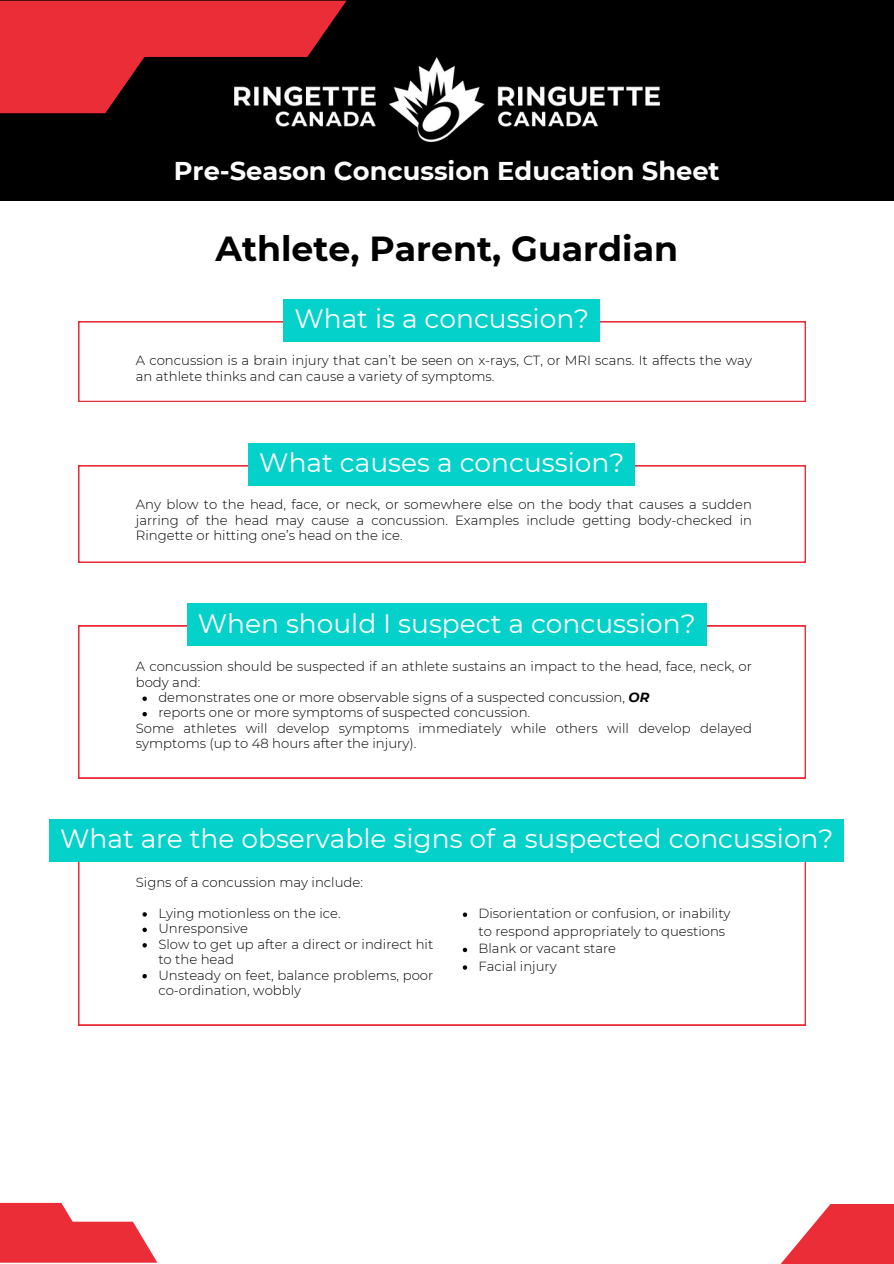
<style>
.page{position:relative;width:894px;height:1264px;background:#fff}
.page>*{position:absolute;margin:0;border:0;box-sizing:border-box;transform-origin:0 0}
.t1{font:700 34.65px "Montserrat";color:#000}
.t2{font:26.4px "Montserrat";color:#fff}
.t3{font:700 25.65px "Montserrat";color:#fdfdfd}
.t4{font:300 13.2px/15.5px "Montserrat";color:#000}
.s1{font-weight:700;font-style:italic}
</style>
<div class="page">
<div style="left:0;top:0;width:893px;height:201px;background:#000"></div>
<svg style="left:0;top:1px;width:346px;height:112px"></svg>
<svg style="left:78px;top:321px;width:727px;height:80px"></svg>
<svg style="left:78px;top:861px;width:727px;height:164px"></svg>
<svg style="left:781px;top:1204px;width:112px;height:59px;fill:#eb2d37"></svg>
<svg style="left:0;top:1202px;width:157px;height:60px"></svg>
<svg style="left:78px;top:625px;width:727px;height:153px"></svg>
<img style="left:235px;top:57px;width:424px;height:84px">
<div style="left:284px;top:299px;width:315px;height:42px;background:#05d1cb"></div>
<div style="left:49px;top:818px;width:794px;height:43px;background:#05d1cb"></div>
<svg style="left:142px;top:912px;width:5px;height:4px"></svg>
<svg style="left:142px;top:927px;width:5px;height:5px"></svg>
<svg style="left:142px;top:943px;width:5px;height:4px"></svg>
<svg style="left:142px;top:974px;width:5px;height:4px"></svg>
<svg style="left:142px;top:696px;width:5px;height:5px"></svg>
<svg style="left:142px;top:712px;width:5px;height:4px"></svg>
<div style="left:187px;top:603px;width:519px;height:42px;background:#05d1cb"></div>
<svg style="left:462px;top:912px;width:5px;height:4px"></svg>
<svg style="left:462px;top:947px;width:5px;height:5px"></svg>
<svg style="left:462px;top:965px;width:5px;height:4px"></svg>
<svg style="left:78px;top:465px;width:727px;height:97px"></svg>
<div style="left:248px;top:443px;width:386px;height:42px;background:#05d1cb"></div>
<p class="t3" style="left:174px;top:156px;width:547px">Pre-Season Concussion Education Sheet</p>
<p class="t1" style="left:215px;top:228px;width:464px">Athlete, Parent, Guardian</p>
<h2 class="t2" style="left:294px;top:303px;width:296px">What is a concussion?</h2>
<p class="t4" style="left:136px;top:353px;width:617px">A concussion is a brain injury that can’t be seen on x-rays, CT, or MRI scans. It affects the way an athlete thinks and can cause a variety of symptoms.</p>
<p class="t2" style="left:259px;top:447px;width:366px">What causes a concussion?</p>
<p class="t4" style="left:136px;top:497px;width:617px;text-align:justify">Any blow to the head, face, or neck, or somewhere else on the body that causes a sudden jarring of the head may cause a concussion. Examples include getting body-checked in Ringette or hitting one’s head on the ice.</p>
<p class="t2" style="left:198px;top:607px;width:499px">When should I suspect a concussion?</p>
<p class="t4" style="left:136px;top:658px;width:617px">A concussion should be suspected if an athlete sustains an impact to the head, face, neck, or body and:</p>
<p class="t4" style="left:158px;top:689px;width:492px">demonstrates one or more observable signs of a suspected concussion, <span class="s1">OR</span></p>
<p class="t4" style="left:158px;top:705px;width:373px">reports one or more symptoms of suspected concussion.</p>
<h3 class="t4" style="left:136px;top:720px;width:617px">Some athletes will develop symptoms immediately while others will develop delayed symptoms (up to 48 hours after the injury).</h3>
<h1 class="t2" style="left:60px;top:822px;width:774px">What are the observable signs of a suspected concussion?</h1>
<h3 class="t4" style="left:136px;top:874px;width:229px">Signs of a concussion may include:</h3>
<p class="t4" style="left:158px;top:905px;width:184px">Lying motionless on the ice.</p>
<h3 class="t4" style="left:158px;top:920px;width:91px">Unresponsive</h3>
<p class="t4" style="left:158px;top:936px;width:276px">Slow to get up after a direct or indirect hit to the head</p>
<h3 class="t4" style="left:158px;top:967px;width:276px">Unsteady on feet, balance problems, poor co-ordination, wobbly</h3>
<p class="t4" style="left:478px;top:904px;width:253px;line-height:17.5px">Disorientation or confusion, or inability to respond appropriately to questions</p>
<p class="t4" style="left:478px;top:940px;width:139px">Blank or vacant stare</p>
<p class="t4" style="left:478px;top:958px;width:80px">Facial injury</p>
</div>
